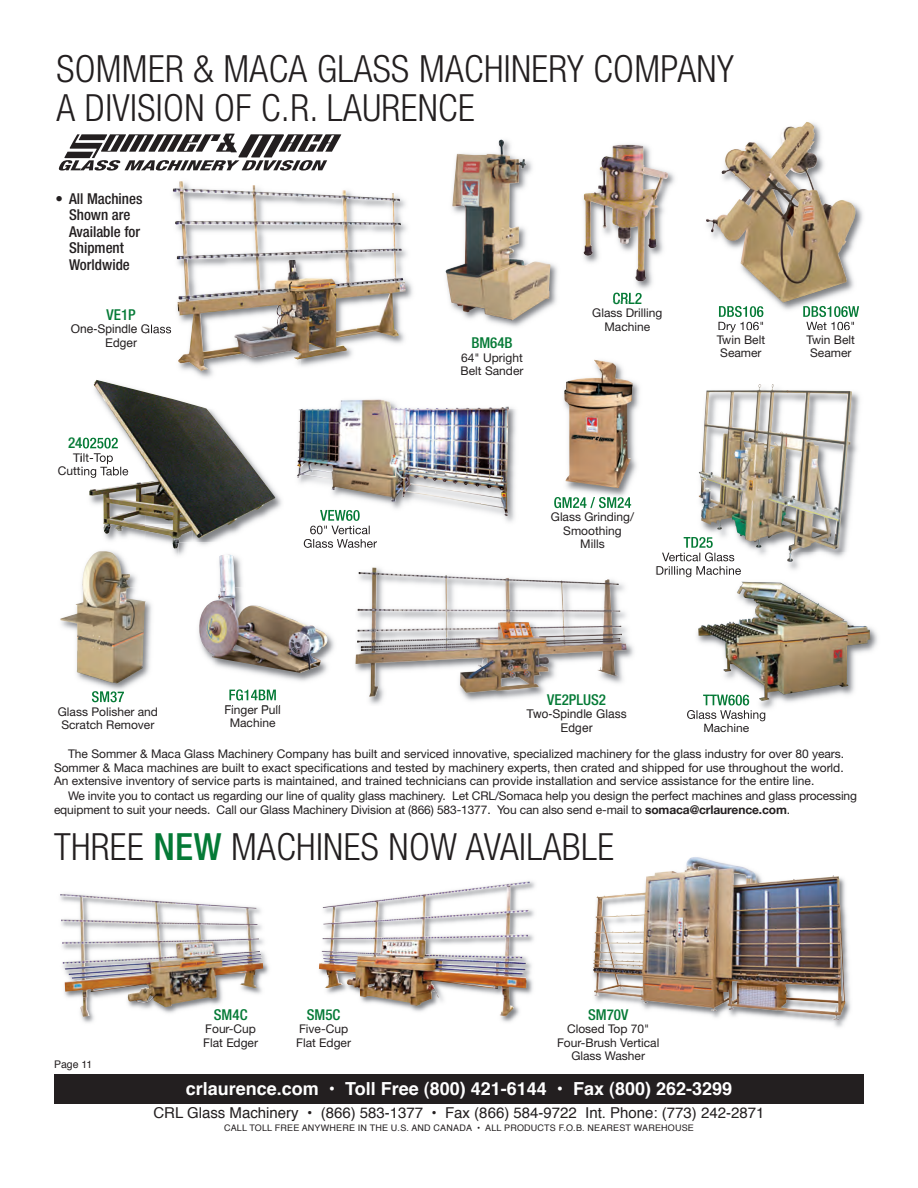
<style>
.page{position:relative;width:918px;height:1188px;background:#fff}
.page>*{position:absolute;margin:0;border:0;box-sizing:border-box;transform-origin:0 0}
.t1{font:300 condensed 37.5px/39px "Helvetica Neue";letter-spacing:.01em;color:#231f20}
.t2{font:700 18px "Helvetica";color:#fff}
.t3{font:15px "Helvetica";color:#231f20}
.t4{font:500 condensed 15px/16.5px "Helvetica Neue";color:#231f20}
.t5{font:500 condensed 15px "Helvetica Neue";color:#057a36}
.t6{font:12px/13.5px "Helvetica Neue";color:#231f20}
.t7{font:12px/13.5px "Helvetica";color:#231f20;text-align:center}
.t8{font:10.5px "Helvetica";color:#231f20}
.t9{font:9px "Helvetica";letter-spacing:.02em;color:#231f20}
.s1{font-weight:700}
.s2{font-weight:500;color:#057a36}
</style>
<div class="page">
<div style="left:54px;top:1075px;width:810px;height:29px;background:#231f20"></div>
<img style="left:811px;top:907px;width:40px;height:120px">
<img style="left:593px;top:857px;width:252px;height:163px">
<img style="left:64px;top:893px;width:205px;height:130px">
<img style="left:60px;top:894px;width:203px;height:123px">
<img style="left:501px;top:881px;width:34px;height:141px">
<img style="left:319px;top:881px;width:211px;height:135px">
<img style="left:173px;top:181px;width:233px;height:186px">
<img style="left:173px;top:352px;width:127px;height:158px">
<img style="left:81px;top:438px;width:8px;height:11px">
<img style="left:81px;top:453px;width:8px;height:9px">
<img style="left:81px;top:467px;width:8px;height:9px">
<svg style="left:294px;top:352px;width:6px;height:7px"></svg>
<img style="left:178px;top:352px;width:107px;height:19px">
<img style="left:89px;top:380px;width:186px;height:162px">
<img style="left:697px;top:581px;width:181px;height:143px">
<img style="left:703px;top:701px;width:46px;height:5px">
<img style="left:687px;top:710px;width:78px;height:11px">
<img style="left:704px;top:724px;width:32px;height:2px">
<img style="left:698px;top:582px;width:172px;height:119px">
<img style="left:445px;top:139px;width:113px;height:188px">
<img style="left:446px;top:140px;width:104px;height:181px">
<img style="left:718px;top:203px;width:145px;height:121px">
<img style="left:719px;top:306px;width:44px;height:11px">
<img style="left:718px;top:322px;width:45px;height:8px">
<img style="left:803px;top:306px;width:56px;height:11px">
<img style="left:806px;top:322px;width:48px;height:8px">
<img style="left:706px;top:122px;width:149px;height:181px">
<img style="left:89px;top:524px;width:63px;height:179px">
<img style="left:92px;top:691px;width:32px;height:11px">
<img style="left:179px;top:548px;width:7px;height:4px">
<img style="left:145px;top:548px;width:34px;height:39px">
<img style="left:112px;top:524px;width:33px;height:7px">
<svg style="left:104px;top:525px;width:7px;height:9px"></svg>
<img style="left:145px;top:524px;width:47px;height:24px">
<img style="left:60px;top:551px;width:85px;height:132px">
<svg style="left:58px;top:134px;width:283px;height:37px"></svg>
<img style="left:312px;top:409px;width:204px;height:126px">
<img style="left:284px;top:381px;width:229px;height:28px">
<img style="left:320px;top:516px;width:40px;height:5px">
<img style="left:310px;top:526px;width:60px;height:8px">
<img style="left:304px;top:539px;width:73px;height:9px">
<img style="left:297px;top:399px;width:212px;height:117px">
<img style="left:179px;top:552px;width:155px;height:154px">
<img style="left:229px;top:689px;width:47px;height:12px">
<img style="left:225px;top:705px;width:55px;height:1px">
<img style="left:192px;top:542px;width:92px;height:45px">
<img style="left:284px;top:552px;width:16px;height:2px">
<img style="left:304px;top:542px;width:50px;height:6px">
<img style="left:199px;top:554px;width:129px;height:119px">
<img style="left:665px;top:384px;width:195px;height:194px">
<img style="left:684px;top:537px;width:14px;height:11px">
<img style="left:662px;top:552px;width:36px;height:9px">
<img style="left:657px;top:566px;width:84px;height:11px">
<img style="left:698px;top:385px;width:152px;height:177px">
<img style="left:615px;top:144px;width:60px;height:149px">
<img style="left:613px;top:293px;width:29px;height:7px">
<img style="left:583px;top:145px;width:85px;height:136px">
<img style="left:355px;top:567px;width:279px;height:138px">
<img style="left:356px;top:568px;width:249px;height:129px">
<img style="left:557px;top:359px;width:75px;height:150px">
<img style="left:554px;top:497px;width:77px;height:11px">
<img style="left:564px;top:360px;width:75px;height:128px">
<h1 class="t1" style="left:56px;top:52px;width:679px">SOMMER &amp; MACA GLASS MACHINERY COMPANY<br>A DIVISION OF C.R. LAURENCE</h1>
<p class="t4" style="left:69px;top:191px;width:75px;text-indent:-14px">• All Machines<br>Shown are<br>Available for<br>Shipment<br>Worldwide</p>
<p class="t5" style="left:107px;top:309px;width:31px">VE1P</p>
<p class="t7" style="left:71px;top:323px;width:102px">One-Spindle Glass<br>Edger</p>
<p class="t6" style="left:58px;top:706px;width:102px">Glass Polisher and<br>Scratch Remover</p>
<p class="t6" style="left:224px;top:704px;width:58px;text-align:center">Finger Pull<br>Machine</p>
<p class="t5" style="left:471px;top:337px;width:43px">BM64B</p>
<p class="t6" style="left:461px;top:352px;width:64px">64" Upright<br>Belt Sander</p>
<p class="t5" style="left:612px;top:293px;width:31px">CRL2</p>
<p class="t6" style="left:592px;top:307px;width:72px;text-align:center">Glass Drilling<br>Machine</p>
<p class="t6" style="left:551px;top:512px;width:85px;text-align:center">Glass Grinding/<br>Smoothing<br>Mills</p>
<p class="t6" style="left:717px;top:334px;width:50px">Twin Belt<br>Seamer</p>
<p class="t6" style="left:807px;top:334px;width:50px">Twin Belt<br>Seamer</p>
<p class="t5" style="left:547px;top:694px;width:60px">VE2PLUS2</p>
<p class="t7" style="left:527px;top:708px;width:102px">Two-Spindle Glass<br>Edger</p>
<p class="t6" style="left:703px;top:722px;width:47px">Machine</p>
<p class="t6" style="left:54px;top:749px;width:792px;text-align:justify;text-indent:14px">The Sommer &amp; Maca Glass Machinery Company has built and serviced innovative, specialized machinery for the glass industry for over 80 years.<br>Sommer &amp; Maca machines are built to exact specifications and tested by machinery experts, then crated and shipped for use throughout the world.<br>An extensive inventory of service parts is maintained, and trained technicians can provide installation and service assistance for the entire line.</p>
<p class="t6" style="left:54px;top:791px;width:804px;text-indent:14px">We invite you to contact us regarding our line of quality glass machinery. Let CRL/Somaca help you design the perfect machines and glass processing equipment to suit your needs. Call our Glass Machinery Division at (866) 583-1377. You can also send e-mail to <span class="s1">somaca@crlaurence.com</span>.</p>
<h1 class="t1" style="left:54px;top:831px;width:562px">THREE <span class="s2">NEW</span> MACHINES NOW AVAILABLE</h1>
<p class="t8" style="left:54px;top:1060px;width:40px">Page 11</p>
<p class="t5" style="left:214px;top:1009px;width:35px">SM4C</p>
<p class="t6" style="left:203px;top:1023px;width:56px">Four-Cup<br>Flat Edger</p>
<p class="t5" style="left:307px;top:1009px;width:35px">SM5C</p>
<p class="t6" style="left:296px;top:1023px;width:56px">Five-Cup<br>Flat Edger</p>
<p class="t5" style="left:588px;top:1009px;width:42px">SM70V</p>
<p class="t6" style="left:557px;top:1023px;width:104px;text-align:center">Closed Top 70"<br>Four-Brush Vertical<br>Glass Washer</p>
<h2 class="t2" style="left:186px;top:1081px;width:548px">crlaurence.com • Toll Free (800) 421-6144 • Fax (800) 262-3299</h2>
<p class="t3" style="left:153px;top:1106px;width:613px">CRL Glass Machinery • (866) 583-1377 • Fax (866) 584-9722 Int. Phone: (773) 242-2871</p>
<p class="t9" style="left:224px;top:1124px;width:471px">CALL TOLL FREE ANYWHERE IN THE U.S. AND CANADA • ALL PRODUCTS F.O.B. NEAREST WAREHOUSE</p>
</div>
